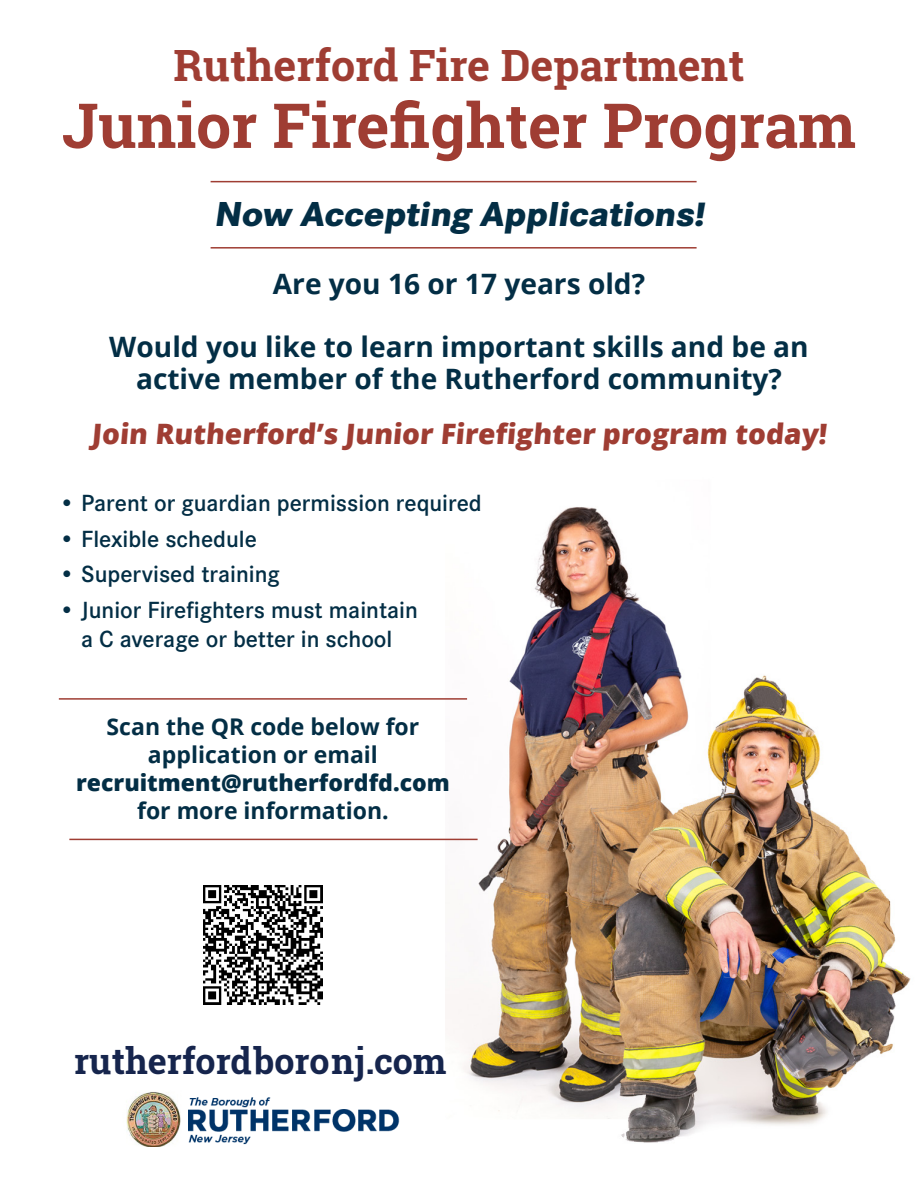
<style>
.page{position:relative;width:918px;height:1188px;background:#fff}
.page>*{position:absolute;margin:0;border:0;box-sizing:border-box;transform-origin:0 0}
.t1{font:700 62.1px "Roboto Slab";color:#9f3d33}
.t2{font:700 43.2px "Roboto Slab";color:#9f3d33}
.t3{font:800 36px "Corporate S";color:#032e45}
.t4{font:700 35.85px "Roboto Slab";color:#16254d}
.t5{font:700 28.05px/31.7px "Open Sans";color:#032e45;text-align:center}
.t6{font:800 28.05px "Open Sans";color:#9f3d33}
.t7{font:600 24.3px/29.1px "Corporate S";color:#032e45;text-align:center}
.t8{font:700 22.95px/28px "Open Sans";color:#032e45;text-align:center}
.s1{font-weight:800}
</style>
<div class="page">
<img style="left:446px;top:507px;width:465px;height:636px">
<img style="left:126px;top:1092px;width:274px;height:55px">
<hr style="left:211px;top:181px;width:486px;height:1px;background:#9f3d33">
<hr style="left:211px;top:247px;width:486px;height:2px;background:#9f3d33">
<img style="left:203px;top:885px;width:120px;height:120px">
<hr style="left:59px;top:698px;width:408px;height:2px;background:#9f3d33">
<hr style="left:69px;top:839px;width:409px;height:1px;background:#9f3d33">
<p class="t2" style="left:174px;top:35px;width:572px">Rutherford Fire Department</p>
<p class="t1" style="left:62px;top:83px;width:796px">Junior Firefighter Program</p>
<p class="t3" style="left:214px;top:189px;width:499px">Now Accepting Applications!</p>
<p class="t5" style="left:273px;top:267px;width:374px">Are you 16 or 17 years old?</p>
<p class="t5" style="left:109px;top:330px;width:701px">Would you like to learn important skills and be an active member of the Rutherford community?</p>
<p class="t6" style="left:92px;top:413px;width:740px">Join Rutherford’s Junior Firefighter program today!</p>
<p class="t7" style="left:59px;top:488px;width:424px">• Parent or guardian permission required</p>
<p class="t7" style="left:59px;top:523px;width:200px">• Flexible schedule</p>
<p class="t7" style="left:59px;top:559px;width:223px">• Supervised training</p>
<p class="t7" style="left:59px;top:595px;width:361px">• Junior Firefighters must maintain a C average or better in school</p>
<p class="t8" style="left:76px;top:712px;width:375px">Scan the QR code below for application or email <span class="s1">recruitment@rutherfordfd.com </span>for more information.</p>
<p class="t4" style="left:74px;top:1037px;width:374px">rutherfordboronj.com</p>
</div>
